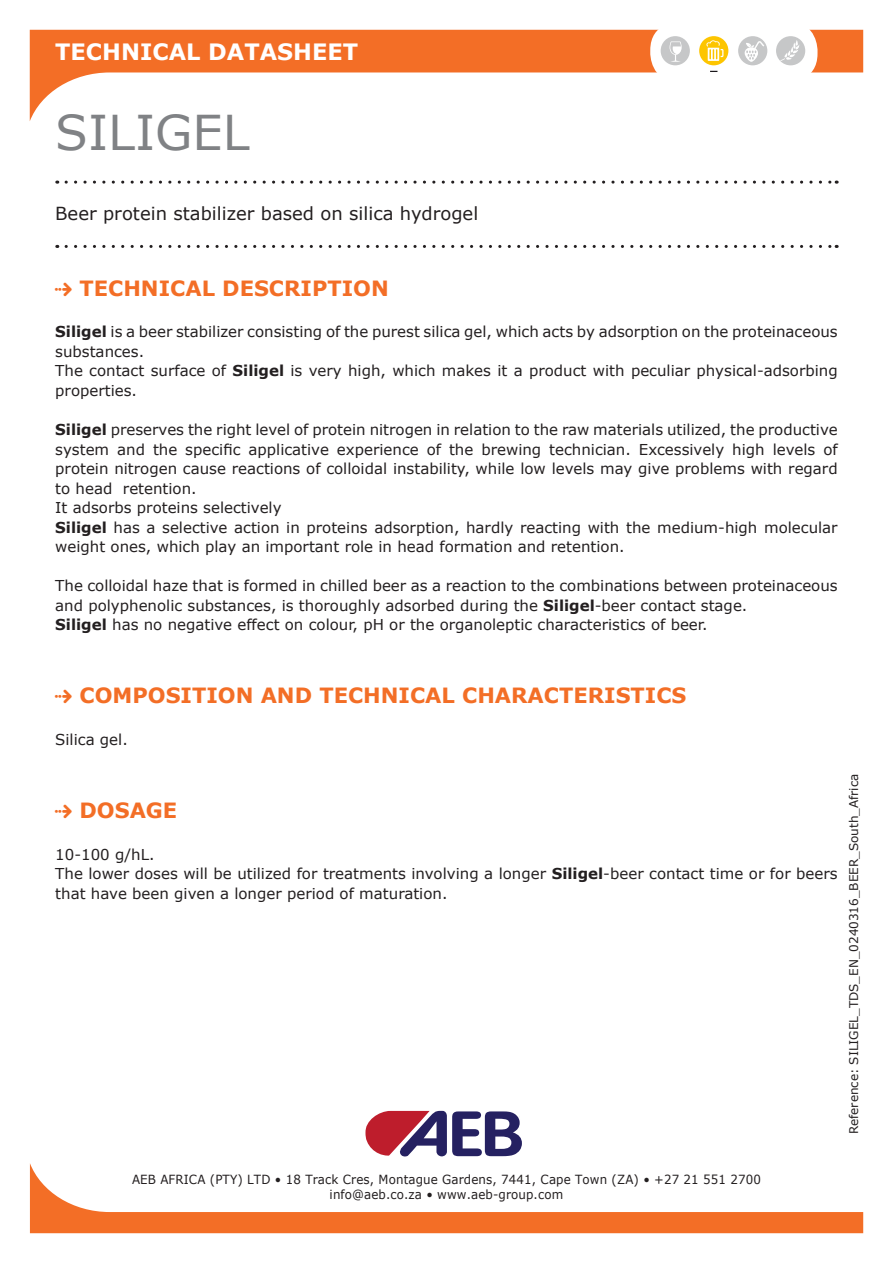
<style>
.page{position:relative;width:893px;height:1263px;background:#fff}
.page>*{position:absolute;margin:0;border:0;box-sizing:border-box;transform-origin:0 0}
.Famiglia{font:48px "Verdana";color:#808285}
.t1{font:700 22.5px "Verdana";color:#fff}
.t2{font:700 21px "Verdana";color:#f36e26}
.Benefici_prodotto{font:18px "Verdana";color:#231f20}
.testo_ok{font:15px/19.5px "Verdana";color:#231f20}
.t3{font:12.6px/15.1px "Verdana";letter-spacing:.01em;color:#231f20;text-align:center;scale:.94 1}
.t4{font:12px "Verdana";color:#231f20}
.s1{font-weight:700}
</style>
<div class="page">
<svg style="left:66px;top:181px;width:771px;height:3px"></svg>
<svg style="left:66px;top:245px;width:771px;height:3px"></svg>
<svg style="left:30px;top:30px;width:833px;height:91px"></svg>
<svg style="left:30px;top:1163px;width:833px;height:70px"></svg>
<svg style="left:365px;top:1110px;width:157px;height:47px"></svg>
<div style="left:650px;top:22px;width:167px;height:60px;background:#fff;border-radius:28px"></div>
<div style="left:776px;top:36px;width:29px;height:29px;background:#c6c7c8;border-radius:50%"></div>
<svg style="left:780px;top:40px;width:20px;height:21px"></svg>
<div style="left:738px;top:36px;width:29px;height:29px;background:#c6c7c8;border-radius:50%"></div>
<div style="left:661px;top:36px;width:29px;height:29px;background:#c6c7c8;border-radius:50%"></div>
<div style="left:699px;top:36px;width:29px;height:29px;background:#fdc500;border-radius:50%"></div>
<svg style="left:706px;top:40px;width:17px;height:21px"></svg>
<svg style="left:670px;top:41px;width:12px;height:21px"></svg>
<svg style="left:745px;top:41px;width:19px;height:21px"></svg>
<h2 class="t1" style="left:55px;top:36px;width:304px">TECHNICAL DATASHEET</h2>
<p class="Famiglia" style="left:55px;top:100px;width:196px">SILIGEL</p>
<p class="Benefici_prodotto" style="left:55px;top:201px;width:424px">Beer protein stabilizer based on silica hydrogel</p>
<p class="t2" style="left:79px;top:273px;width:311px">TECHNICAL DESCRIPTION</p>
<p class="testo_ok" style="left:55px;top:322px;width:784px"><span class="s1">Siligel</span> is a beer stabilizer consisting of the purest silica gel, which acts by adsorption on the proteinaceous substances.</p>
<p class="testo_ok" style="left:55px;top:361px;width:784px">The contact surface of <span class="s1">Siligel</span> is very high, which makes it a product with peculiar physical-adsorbing properties.</p>
<p class="testo_ok" style="left:55px;top:420px;width:784px;text-align:justify"><span class="s1">Siligel</span> preserves the right level of protein nitrogen in relation to the raw materials utilized, the productive system and the specific applicative experience of the brewing technician. Excessively high levels of protein nitrogen cause reactions of colloidal instability, while low levels may give problems with regard to head retention.</p>
<p class="testo_ok" style="left:55px;top:498px;width:228px">It adsorbs proteins selectively</p>
<p class="testo_ok" style="left:55px;top:517px;width:784px"><span class="s1">Siligel</span> has a selective action in proteins adsorption, hardly reacting with the medium-high molecular weight ones, which play an important role in head formation and retention.</p>
<p class="testo_ok" style="left:55px;top:576px;width:784px">The colloidal haze that is formed in chilled beer as a reaction to the combinations between proteinaceous and polyphenolic substances, is thoroughly adsorbed during the <span class="s1">Siligel</span>-beer contact stage.</p>
<p class="testo_ok" style="left:55px;top:615px;width:654px"><span class="s1">Siligel</span> has no negative effect on colour, pH or the organoleptic characteristics of beer.</p>
<p class="t2" style="left:79px;top:680px;width:609px">COMPOSITION AND TECHNICAL CHARACTERISTICS</p>
<p class="testo_ok" style="left:55px;top:729px;width:74px">Silica gel.</p>
<p class="t2" style="left:79px;top:795px;width:99px">DOSAGE</p>
<p class="testo_ok" style="left:55px;top:844px;width:101px">10-100 g/hL.</p>
<p class="testo_ok" style="left:55px;top:864px;width:784px">The lower doses will be utilized for treatments involving a longer <span class="s1">Siligel</span>-beer contact time or for beers that have been given a longer period of maturation.</p>
<p class="t4" style="left:845px;top:1134px;width:362px;rotate:-90deg">RReference: SILIGEL_TDS_EN_0240316_BEER_South_Africa</p>
<p class="t3" style="left:132px;top:1172px;width:670px">AEB AFRICA (PTY) LTD • 18 Track Cres, Montague Gardens, 7441, Cape Town (ZA) • +27 21 551 2700 info@aeb.co.za • www.aeb-group.com</p>
</div>
